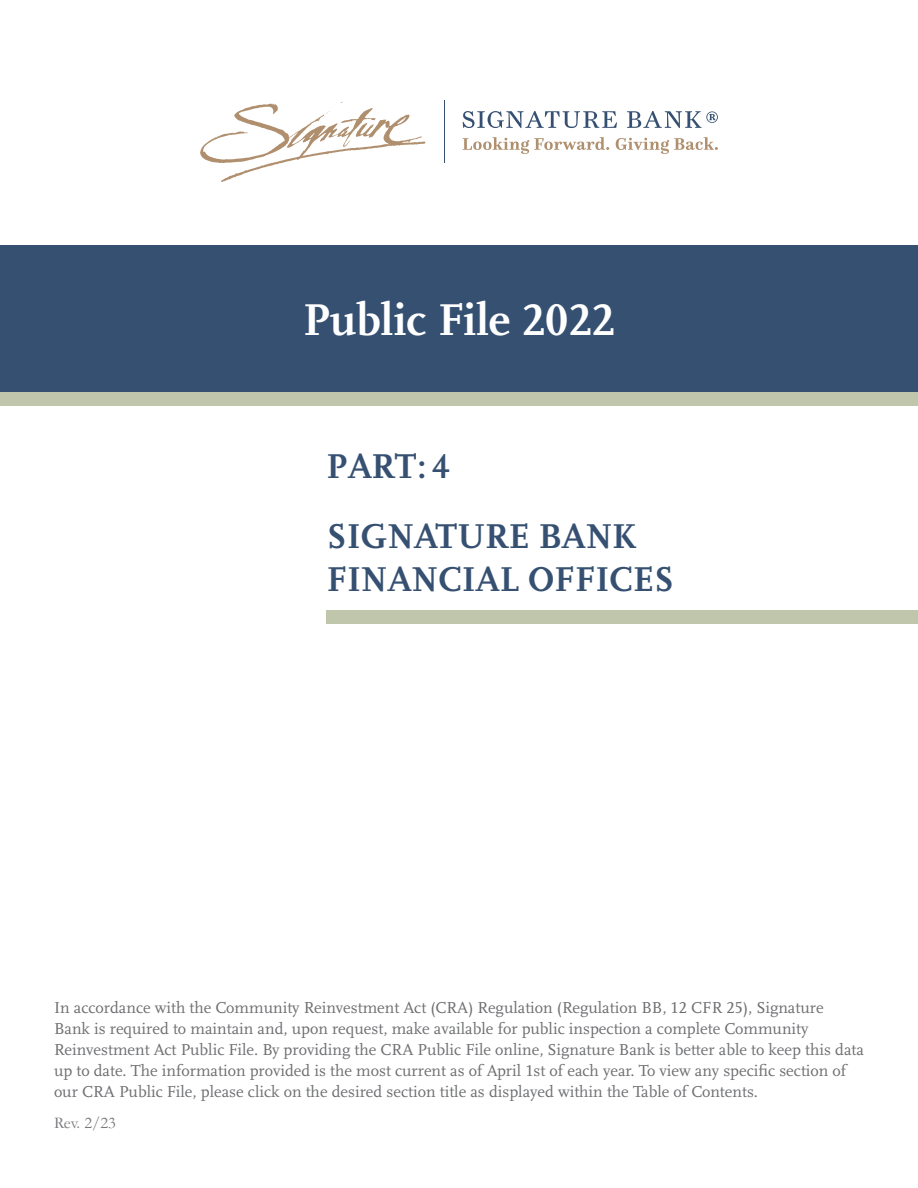
<style>
.page{position:relative;width:918px;height:1188px;background:#fff}
.page>*{position:absolute;margin:0;border:0;box-sizing:border-box;transform-origin:0 0}
.t1{font:700 46.5px "Scala LF";color:#fff}
.t2{font:700 36px/70.5px "Scala LF";color:#365072}
.t3{font:16.5px/21px "Scala LF";color:#6d6e71}
.t4{font:16.5px "Garamond";color:#77787b}
</style>
<div class="page">
<div style="left:0;top:246px;width:918px;height:146px;background:#365072"></div>
<div style="left:0;top:392px;width:918px;height:13px;background:#c0c6ac"></div>
<svg style="left:200px;top:101px;width:225px;height:81px"></svg>
<hr style="left:444px;top:100px;width:1px;height:62px;background:#365072">
<svg style="left:463px;top:111px;width:154px;height:17px"></svg>
<svg style="left:627px;top:111px;width:91px;height:17px"></svg>
<svg style="left:463px;top:137px;width:146px;height:17px"></svg>
<svg style="left:616px;top:137px;width:102px;height:17px"></svg>
<div style="left:327px;top:610px;width:591px;height:14px;background:#c0c6ac"></div>
<h1 class="t1" style="left:303px;top:292px;width:313px">Public File 2022</h1>
<h2 class="t2" style="left:327px;top:431px;width:311px">PART: 4<br>SIGNATURE BANK</h2>
<h2 class="t2" style="left:327px;top:544px;width:349px">FINANCIAL OFFICES</h2>
<p class="t3" style="left:54px;top:997px;width:812px">In accordance with the Community Reinvestment Act (CRA) Regulation (Regulation BB, 12 CFR 25), Signature<br>Bank is required to maintain and, upon request, make available for public inspection a complete Community Reinvestment Act Public File. By providing the CRA Public File online, Signature Bank is better able to keep this data up to date. The information provided is the most current as of April 1st of each year. To view any specific section of our CRA Public File, please click on the desired section title as displayed within the Table of Contents.</p>
<p class="t4" style="left:54px;top:1111px;width:63px">Rev. 2/23</p>
</div>
